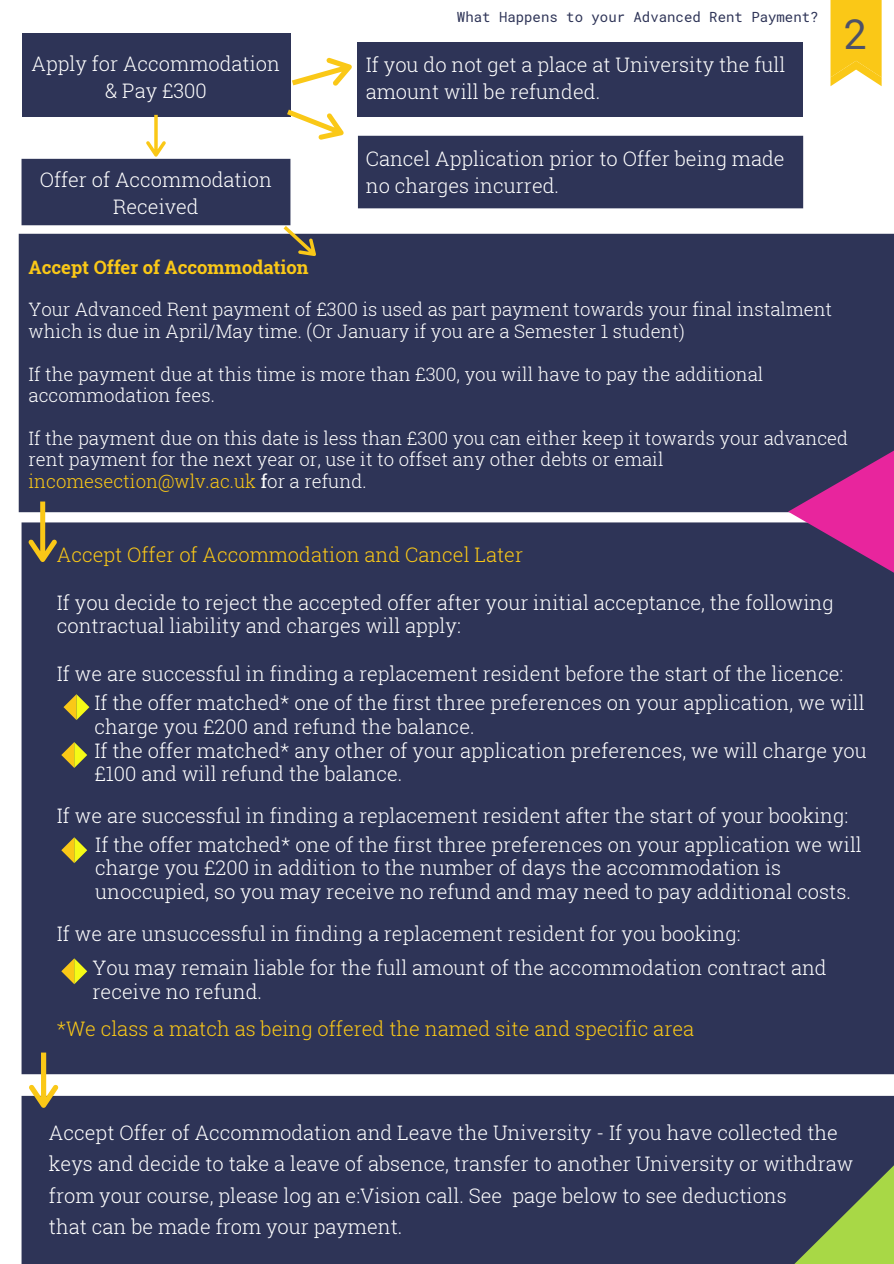
<style>
.page{position:relative;width:894px;height:1264px;background:#fff}
.page>*{position:absolute;margin:0;border:0;box-sizing:border-box;transform-origin:0 0}
.t1{font:41.1px "Roboto Mono";color:#4d5168}
.t2{font:300 19.95px/23.7px "Roboto Slab";color:#fff}
.t3{font:300 19.95px "Roboto Slab";color:#fac817}
.t4{font:300 18.45px/21.5px "Roboto Slab";color:#fff}
.t5{font:700 18.45px "Roboto Slab";color:#fac817}
.t6{font:13.95px "Roboto Mono";color:#2e3457}
.s1{color:#fac817}
.s2{font-weight:400}
</style>
<div class="page">
<svg style="left:830px;top:0;width:51px;height:86px;background:#facd2f"></svg>
<div style="left:22px;top:34px;width:268px;height:83px;background:#2e3457"></div>
<div style="left:358px;top:43px;width:444px;height:74px;background:#2e3457"></div>
<div style="left:358px;top:136px;width:445px;height:72px;background:#2e3457"></div>
<svg style="left:287px;top:52px;width:65px;height:88px"></svg>
<svg style="left:146px;top:115px;width:20px;height:42px"></svg>
<div style="left:22px;top:159px;width:268px;height:66px;background:#2e3457"></div>
<div style="left:19px;top:234px;width:874px;height:278px;background:#2e3457"></div>
<svg style="left:278px;top:220px;width:44px;height:36px"></svg>
<div style="left:22px;top:522px;width:871px;height:552px;background:#2e3457"></div>
<div style="left:22px;top:1095px;width:871px;height:168px;background:#2e3457"></div>
<svg style="left:29px;top:501px;width:28px;height:61px"></svg>
<svg style="left:29px;top:1052px;width:29px;height:55px"></svg>
<svg style="left:63px;top:694px;width:26px;height:26px"></svg>
<svg style="left:61px;top:742px;width:26px;height:26px"></svg>
<svg style="left:61px;top:837px;width:26px;height:26px"></svg>
<svg style="left:61px;top:958px;width:26px;height:26px"></svg>
<svg style="left:795px;top:1166px;width:98px;height:97px"></svg>
<svg style="left:787px;top:451px;width:106px;height:121px"></svg>
<p class="t6" style="left:457px;top:8px;width:363px">What Happens to your Advanced Rent Payment?</p>
<p class="t2" style="left:32px;top:49px;width:250px;line-height:27px;text-align:center">Apply for Accommodation &amp; Pay £300</p>
<p class="t2" style="left:366px;top:51px;width:421px;line-height:27px">If you do not get a place at University the full amount will be refunded.</p>
<p class="t2" style="left:366px;top:146px;width:420px">Cancel Application prior to Offer being made</p>
<p class="t2" style="left:40px;top:168px;width:234px">Offer of Accommodation</p>
<p class="t2" style="left:366px;top:173px;width:195px">no charges incurred.</p>
<p class="t2" style="left:113px;top:195px;width:87px">Received</p>
<p class="t1" style="left:843px;top:6px;width:26px">2</p>
<p class="t5" style="left:29px;top:254px;width:281px">Accept Offer of Accommodation</p>
<p class="t4" style="left:29px;top:298px;width:805px">Your Advanced Rent payment of £300 is used as part payment towards your final instalment which is due in April/May time. (Or January if you are a Semester 1 student)</p>
<p class="t4" style="left:29px;top:362px;width:736px">If the payment due at this time is more than £300, you will have to pay the additional accommodation fees.</p>
<p class="t4" style="left:29px;top:427px;width:821px">If the payment due on this date is less than £300 you can either keep it towards your advanced rent payment for the next year or, use it to offset any other debts or email <span class="s1">incomesection@wlv.ac.uk</span> <span class="s2">f</span>or a refund.</p>
<p class="t3" style="left:57px;top:541px;width:467px">Accept Offer of Accommodation and Cancel Later</p>
<p class="t2" style="left:57px;top:590px;width:778px">If you decide to reject the accepted offer after your initial acceptance, the following contractual liability and charges will apply:</p>
<p class="t2" style="left:57px;top:661px;width:787px">If we are successful in finding a replacement resident before the start of the licence:</p>
<p class="t2" style="left:94px;top:691px;width:773px">If the offer matched* one of the first three preferences on your application, we will charge you £200 and refund the balance.<br>If the offer matched* any other of your application preferences, we will charge you £100 and will refund the balance.</p>
<p class="t2" style="left:57px;top:803px;width:792px">If we are successful in finding a replacement resident after the start of your booking:</p>
<p class="t2" style="left:95px;top:832px;width:768px">If the offer matched* one of the first three preferences on your application we will charge you £200 in addition to the number of days the accommodation is unoccupied, so you may receive no refund and may need to pay additional costs.</p>
<p class="t2" style="left:57px;top:921px;width:685px">If we are unsuccessful in finding a replacement resident for you booking:</p>
<p class="t2" style="left:93px;top:955px;width:735px">You may remain liable for the full amount of the accommodation contract and receive no refund.</p>
<p class="t3" style="left:57px;top:1014px;width:638px">*We class a match as being offered the named site and specific area</p>
<p class="t2" style="left:49px;top:1116px;width:805px;line-height:31.5px">Accept Offer of Accommodation and Leave the University - If you have collected the keys and decide to take a leave of absence, transfer to another University or withdraw from your course, please log an e:Vision call. See page below to see deductions</p>
<p class="t2" style="left:49px;top:1214px;width:355px">that can be made from your payment.</p>
</div>
